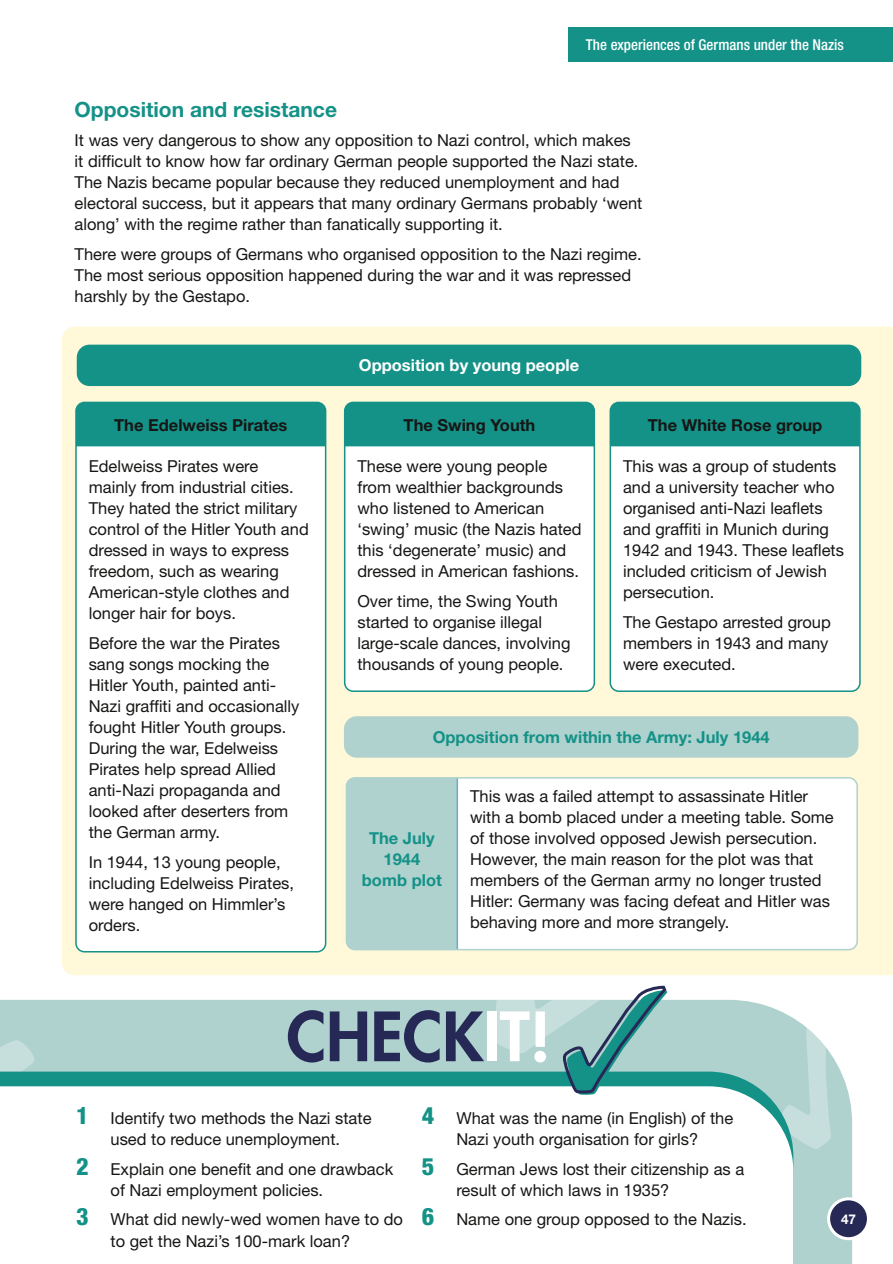
<style>
.page{position:relative;width:893px;height:1264px;background:#fff}
.page>*{position:absolute;margin:0;border:0;box-sizing:border-box;transform-origin:0 0}
._00_Check_It_Head{font:800 66px "Futura Std";color:#262956}
.Review_It_Num_list_c{font:800 condensed 24px "Helvetica Neue LT Std";color:#149288}
.B{font:700 21px "Helvetica Neue LT Std";color:#149288}
._00_Body_FO{font:16.5px/21px "Helvetica Neue LT Std";color:#161615}
.Review_It_Num_list_c-2{font:16.5px/21px "Helvetica Neue LT Std";color:#161615}
._00_Body_FO-2{font:700 16.5px/21px "Helvetica Neue LT Std";color:#149288;text-align:center}
.t1{font:700 16.5px "Helvetica Neue LT Std";color:#161615}
._00_Body_FO-3{font:700 16.5px "Helvetica Neue LT Std";color:#fff}
.t2{font:500 condensed 15px "Helvetica Neue LT Std";color:#fff}
.t3{font:700 13.5px "Helvetica Neue LT Std";color:#fff}
.s1{color:#fff}
.s2{font-weight:800;font-stretch:condensed;font-size:24px;color:#149288}
</style>
<div class="page">
<div style="left:0;top:999px;width:853px;height:265px;background:#afd2ce"></div>
<svg style="left:154px;top:1071px;width:576px;height:15px;background:#1a948b"></svg>
<svg style="left:0;top:1086px;width:793px;height:178px"></svg>
<div style="left:62px;top:327px;width:831px;height:648px;background:#fff8d9"></div>
<div style="left:77px;top:345px;width:784px;height:41px;background:#149288;border-radius:13px"></div>
<div style="left:344px;top:716px;width:514px;height:42px;background:#afd2ce;border-radius:13px"></div>
<div style="left:76px;top:402px;width:250px;height:46px;background:#149288"></div>
<svg style="left:76px;top:449px;width:250px;height:503px"></svg>
<hr style="left:76px;top:446px;width:250px;height:3px;background:#fff">
<div style="left:75px;top:402px;width:251px;height:550px;border:2px solid #149288;border-radius:9px"></div>
<div style="left:345px;top:402px;width:249px;height:46px;background:#149288"></div>
<svg style="left:345px;top:449px;width:249px;height:242px"></svg>
<hr style="left:345px;top:446px;width:249px;height:3px;background:#fff">
<div style="left:344px;top:402px;width:251px;height:290px;border:2px solid #149288;border-radius:9px"></div>
<div style="left:610px;top:402px;width:250px;height:46px;background:#149288"></div>
<svg style="left:610px;top:449px;width:250px;height:242px"></svg>
<hr style="left:610px;top:446px;width:250px;height:3px;background:#fff">
<div style="left:610px;top:402px;width:251px;height:290px;border:2px solid #149288;border-radius:9px"></div>
<div style="left:346px;top:778px;width:111px;height:172px;background:#afd2ce"></div>
<svg style="left:458px;top:778px;width:399px;height:172px"></svg>
<hr style="left:457px;top:778px;width:1px;height:172px;background:#69adc3">
<div style="left:346px;top:777px;width:512px;height:173px;border:2px solid #afd2ce;border-radius:9px"></div>
<div style="left:829px;top:1199px;width:39px;height:40px;background:#262956;border-radius:50%"></div>
<div style="left:827px;top:1197px;width:43px;height:43px;border:3px solid #fff;border-radius:50%"></div>
<div style="left:568px;top:28px;width:325px;height:34px;background:#149288"></div>
<svg style="left:477px;top:865px;width:236px;height:240px"></svg>
<svg style="left:730px;top:999px;width:123px;height:159px"></svg>
<svg style="left:0;top:1015px;width:154px;height:184px"></svg>
<svg style="left:564px;top:987px;width:101px;height:105px"></svg>
<p class="t2" style="left:586px;top:36px;width:259px">The experiences of Germans under the Nazis</p>
<p class="B" style="left:75px;top:96px;width:264px">Opposition and resistance</p>
<p class="_00_Body_FO" style="left:75px;top:130px;width:569px">It was very dangerous to show any opposition to Nazi control, which makes it difficult to know how far ordinary German people supported the Nazi state.<br>The Nazis became popular because they reduced unemployment and had electoral success, but it appears that many ordinary Germans probably ‘went along’ with the regime rather than fanatically supporting it.</p>
<p class="_00_Body_FO" style="left:75px;top:243px;width:569px">There were groups of Germans who organised opposition to the Nazi regime.<br>The most serious opposition happened during the war and it was repressed harshly by the Gestapo.</p>
<p class="t1" style="left:114px;top:415px;width:175px">The Edelweiss Pirates</p>
<p class="_00_Body_FO" style="left:89px;top:456px;width:222px">Edelweiss Pirates were mainly from industrial cities.<br>They hated the strict military control of the Hitler Youth and dressed in ways to express freedom, such as wearing<br>American-style clothes and longer hair for boys.</p>
<p class="_00_Body_FO" style="left:89px;top:632px;width:212px">Before the war the Pirates sang songs mocking the<br>Hitler Youth, painted anti-<br>Nazi graffiti and occasionally fought Hitler Youth groups.<br>During the war, Edelweiss<br>Pirates help spread Allied anti-Nazi propaganda and looked after deserters from the German army.</p>
<p class="_00_Body_FO" style="left:89px;top:851px;width:207px">In 1944, 13 young people, including Edelweiss Pirates, were hanged on Himmler’s orders.</p>
<p class="_00_Body_FO-3" style="left:359px;top:355px;width:222px">Opposition by young people</p>
<p class="t1" style="left:404px;top:415px;width:133px">The Swing Youth</p>
<p class="_00_Body_FO" style="left:357px;top:456px;width:226px">These were young people from wealthier backgrounds who listened to American ‘swing’ music (the Nazis hated this ‘degenerate’ music) and dressed in American fashions.</p>
<p class="_00_Body_FO" style="left:357px;top:590px;width:215px">Over time, the Swing Youth started to organise illegal large-scale dances, involving thousands of young people.</p>
<p class="t1" style="left:648px;top:415px;width:176px">The White Rose group</p>
<p class="_00_Body_FO" style="left:623px;top:456px;width:223px">This was a group of students and a university teacher who organised anti-Nazi leaflets and graffiti in Munich during<br>1942 and 1943. These leaflets included criticism of Jewish persecution.</p>
<p class="_00_Body_FO" style="left:623px;top:611px;width:209px">The Gestapo arrested group members in 1943 and many were executed.</p>
<p class="_00_Body_FO-2" style="left:433px;top:726px;width:338px">Opposition from within the Army: July 1944</p>
<p class="_00_Body_FO-2" style="left:362px;top:827px;width:82px">The July<br>1944 bomb plot</p>
<p class="_00_Body_FO" style="left:470px;top:786px;width:365px">This was a failed attempt to assassinate Hitler with a bomb placed under a meeting table. Some of those involved opposed Jewish persecution.<br>However, the main reason for the plot was that members of the German army no longer trusted Hitler: Germany was facing defeat and Hitler was behaving more and more strangely.</p>
<p class="_00_Check_It_Head" style="left:287px;top:995px;width:266px">CHECK<span class="s1">IT!</span></p>
<p class="Review_It_Num_list_c" style="left:76px;top:1101px;width:14px">1</p>
<p class="Review_It_Num_list_c-2" style="left:111px;top:1108px;width:262px">Identify two methods the Nazi state</p>
<p class="Review_It_Num_list_c-2" style="left:111px;top:1129px;width:231px">used to reduce unemployment.</p>
<p class="Review_It_Num_list_c-2" style="left:111px;top:1158px;width:284px;text-indent:-34px"><span class="s2">2</span> Explain one benefit and one drawback of Nazi employment policies.</p>
<p class="Review_It_Num_list_c-2" style="left:111px;top:1208px;width:294px;line-height:21.6px;text-indent:-34px"><span class="s2">3</span> What did newly-wed women have to do to get the Nazi’s 100-mark loan?</p>
<p class="Review_It_Num_list_c-2" style="left:422px;top:1108px;width:313px;text-align:center"><span class="s2">4</span> What was the name (in English) of the<br>Nazi youth organisation for girls?</p>
<p class="Review_It_Num_list_c-2" style="left:456px;top:1158px;width:289px;text-indent:-34px"><span class="s2">5</span> German Jews lost their citizenship as a result of which laws in 1935?</p>
<p class="Review_It_Num_list_c-2" style="left:422px;top:1209px;width:326px"><span class="s2">6</span> Name one group opposed to the Nazis.</p>
<p class="t3" style="left:841px;top:1211px;width:17px">47</p>
</div>
